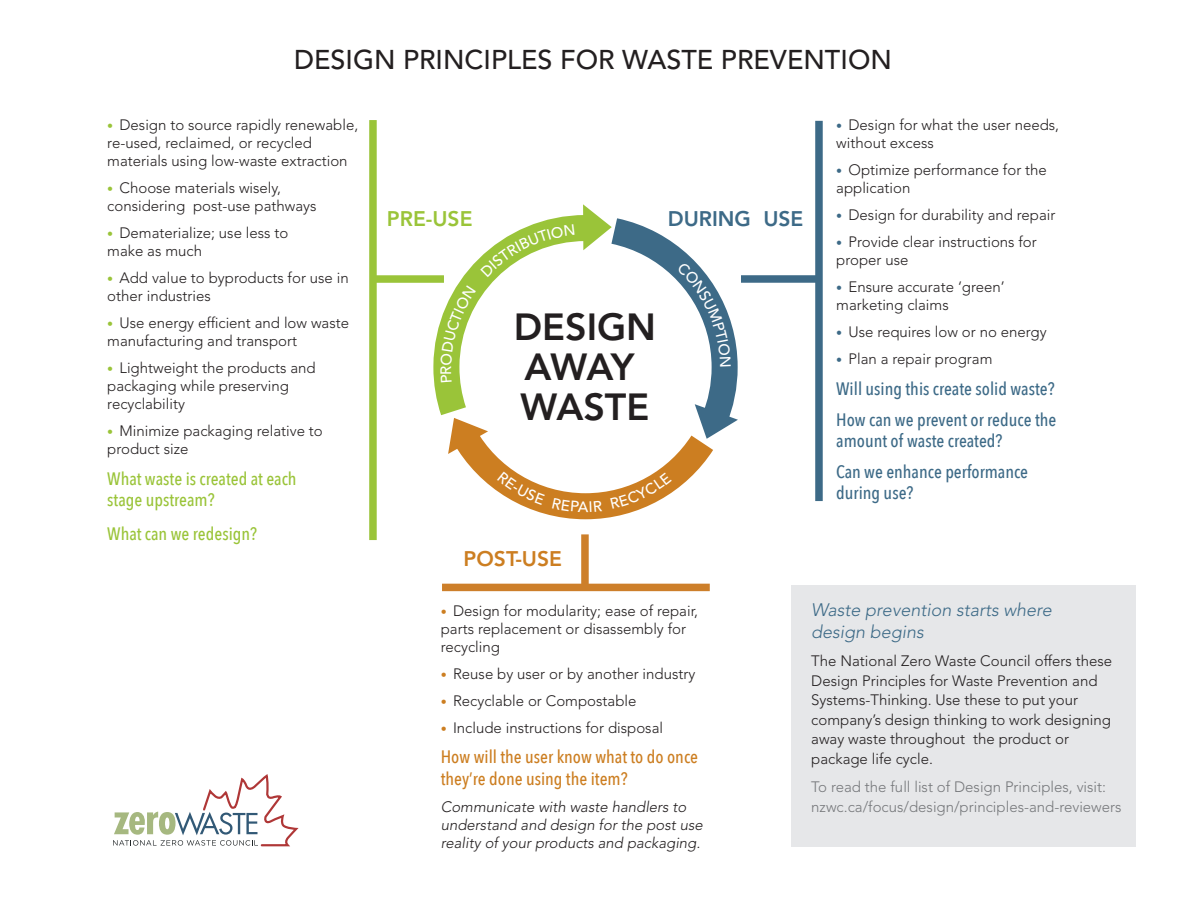
<style>
.page{position:relative;width:1188px;height:918px;background:#fff}
.page>*{position:absolute;margin:0;border:0;box-sizing:border-box;transform-origin:0 0}
.t1{font:800 37.5px/39.8px "Avenir LT Std";color:#231f20}
.t2{font:500 27px "Avenir LT Std";color:#231f20}
.t3{font:800 21px "Avenir LT Std";color:#3d6a87}
.t4{font:800 21px "Avenir LT Std";color:#cc7e21}
.t5{font:800 21px "Avenir LT Std";color:#9ac439}
.t6{font:500 18px/30.6px "Avenir Next Condensed";color:#3d6a87}
.t7{font:500 18px/21.6px "Avenir Next Condensed";color:#9ac439}
.t8{font:500 18px/21.6px "Avenir Next Condensed";color:#cc7e21}
.t9{font:italic 300 18px/21.6px "Avenir LT Std";color:#3d6a87}
.t10{font:300 15px/18px "Avenir LT Std";color:#231f20}
.t11{font:italic 300 15px/18px "Avenir LT Std";color:#231f20}
.t12{font:300 15px/19.5px "Avenir LT Std";color:#76787b}
.t13{font:500 15px "Avenir LT Std";color:#fff}
.s1{font-size:12px;color:#9ac439}
.s2{font-size:12px;color:#3d6a87}
.s3{font-size:12px;color:#cc7e21}
</style>
<div class="page">
<div style="left:791px;top:585px;width:345px;height:262px;background:#e6e7e9"></div>
<div style="left:442px;top:584px;width:268px;height:7px;background:#cd7f2a"></div>
<div style="left:369px;top:120px;width:8px;height:420px;background:#9ac439"></div>
<div style="left:815px;top:121px;width:8px;height:380px;background:#3d6a87"></div>
<div style="left:581px;top:534px;width:8px;height:56px;background:#cd7f2a"></div>
<div style="left:741px;top:275px;width:78px;height:8px;background:#3d6a87"></div>
<div style="left:373px;top:275px;width:71px;height:8px;background:#9ac439"></div>
<svg style="left:113px;top:776px;width:185px;height:71px"></svg>
<svg style="left:429px;top:204px;width:328px;height:316px"></svg>
<h2 class="t2" style="left:294px;top:44px;width:599px">DESIGN PRINCIPLES FOR WASTE PREVENTION</h2>
<p class="t10" style="left:107px;top:116px;width:252px"><span class="s1">•</span> Design to source rapidly renewable, re-used, reclaimed, or recycled materials using low-waste extraction</p>
<p class="t10" style="left:107px;top:179px;width:211px"><span class="s1">•</span> Choose materials wisely, considering post-use pathways</p>
<p class="t10" style="left:107px;top:224px;width:183px"><span class="s1">•</span> Dematerialize; use less to make as much</p>
<p class="t10" style="left:107px;top:269px;width:243px"><span class="s1">•</span> Add value to byproducts for use in other industries</p>
<p class="t10" style="left:107px;top:314px;width:243px"><span class="s1">•</span> Use energy efficient and low waste manufacturing and transport</p>
<p class="t10" style="left:107px;top:359px;width:210px"><span class="s1">•</span> Lightweight the products and packaging while preserving recyclability</p>
<p class="t10" style="left:107px;top:422px;width:217px"><span class="s1">•</span> Minimize packaging relative to product size</p>
<p class="t7" style="left:107px;top:468px;width:191px">What waste is created at each stage upstream?</p>
<p class="t7" style="left:107px;top:523px;width:151px">What can we redesign?</p>
<h3 class="t5" style="left:387px;top:206px;width:87px">PRE-USE</h3>
<h3 class="t3" style="left:668px;top:206px;width:137px">DURING USE</h3>
<p class="t13" style="left:437px;top:375px;width:11px;rotate:-90deg">R</p>
<h1 class="t1" style="left:514px;top:307px;width:144px">DESIGN<br>AWAY<br>WASTE</h1>
<p class="t10" style="left:836px;top:116px;width:224px"><span class="s2">•</span> Design for what the user needs, without excess</p>
<p class="t10" style="left:836px;top:161px;width:212px"><span class="s2">•</span> Optimize performance for the application</p>
<p class="t10" style="left:836px;top:206px;width:221px"><span class="s2">•</span> Design for durability and repair</p>
<p class="t10" style="left:836px;top:233px;width:202px"><span class="s2">•</span> Provide clear instructions for proper use</p>
<p class="t10" style="left:836px;top:278px;width:170px"><span class="s2">•</span> Ensure accurate ‘green’ marketing claims</p>
<p class="t10" style="left:836px;top:323px;width:212px"><span class="s2">•</span> Use requires low or no energy</p>
<p class="t10" style="left:836px;top:350px;width:158px"><span class="s2">•</span> Plan a repair program</p>
<p class="t6" style="left:836px;top:373px;width:222px">Will using this create solid waste?<br>How can we prevent or reduce the</p>
<p class="t6" style="left:836px;top:426px;width:193px">amount of waste created?<br>Can we enhance performance</p>
<p class="t6" style="left:836px;top:478px;width:79px">during use?</p>
<h3 class="t4" style="left:464px;top:547px;width:100px">POST-USE</h3>
<p class="t10" style="left:441px;top:602px;width:259px"><span class="s3">•</span> Design for modularity; ease of repair, parts replacement or disassembly for recycling</p>
<p class="t10" style="left:441px;top:665px;width:256px"><span class="s3">•</span> Reuse by user or by another industry</p>
<p class="t10" style="left:441px;top:692px;width:197px"><span class="s3">•</span> Recyclable or Compostable</p>
<p class="t10" style="left:441px;top:719px;width:224px"><span class="s3">•</span> Include instructions for disposal</p>
<p class="t8" style="left:441px;top:746px;width:259px">How will the user know what to do once they’re done using the item?</p>
<p class="t11" style="left:441px;top:798px;width:264px">Communicate with waste handlers to understand and design for the post use reality of your products and packaging.</p>
<p class="t9" style="left:811px;top:600px;width:242px">Waste prevention starts where design begins</p>
<p class="t10" style="left:811px;top:652px;width:303px;line-height:19.5px">The National Zero Waste Council offers these Design Principles for Waste Prevention and Systems-Thinking. Use these to put your company’s design thinking to work designing away waste throughout the product or package life cycle.</p>
<p class="t12" style="left:811px;top:778px;width:312px">To read the full list of Design Principles, visit: nzwc.ca/focus/design/principles-and-reviewers</p>
</div>
